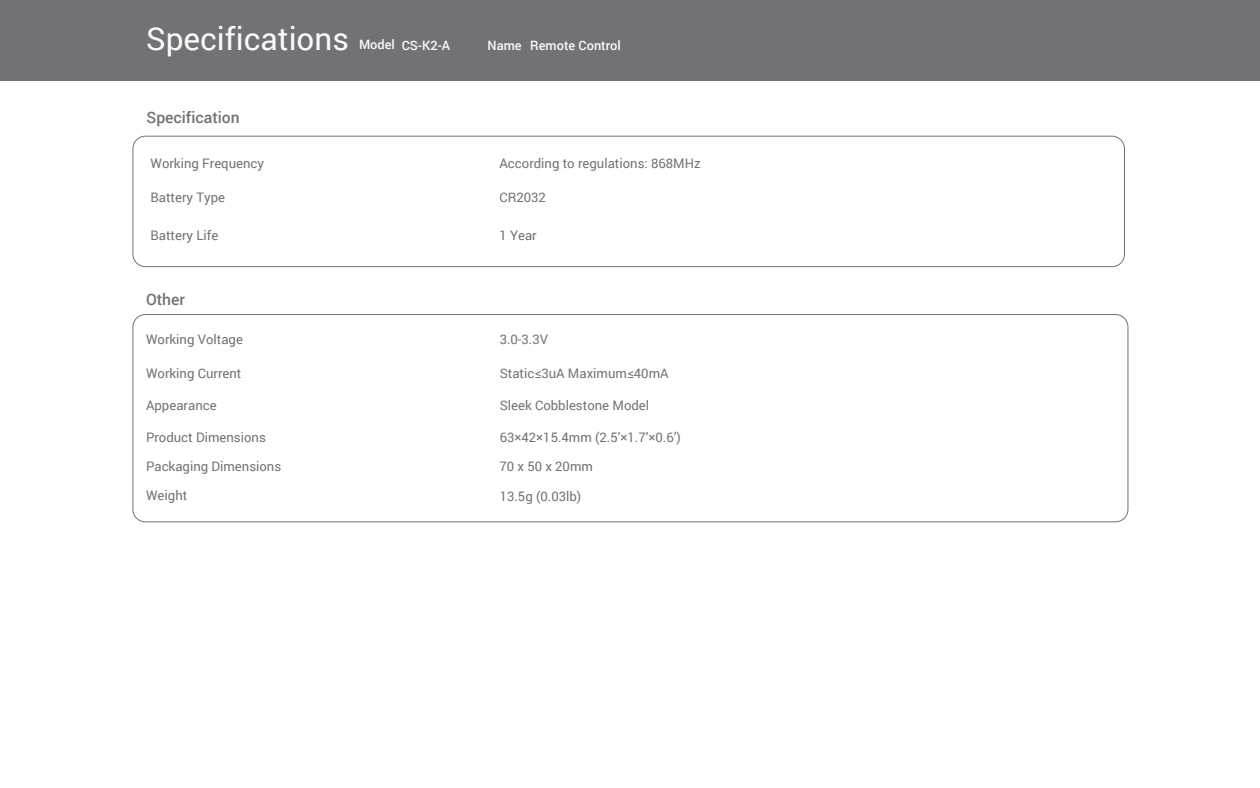
<style>
.page{position:relative;width:1260px;height:788px;background:#fff}
.page>*{position:absolute;margin:0;border:0;box-sizing:border-box;transform-origin:0 0}
.t1{font:31.5px "Roboto";color:#fbfbfc}
.t2{font:500 15.75px "Roboto";color:#727276}
.t3{font:13.12px "Roboto";color:#727276}
.t4{font:500 12.86px "Roboto";color:#fbfbfc}
</style>
<div class="page">
<div style="left:0;top:0;width:1260px;height:80px;background:#727276"></div>
<div style="left:132px;top:136px;width:993px;height:131px;border:1px solid #727276;border-radius:12px"></div>
<div style="left:132px;top:314px;width:996px;height:208px;border:1px solid #727276;border-radius:12px"></div>
<h1 class="t1" style="left:146px;top:17px;width:204px">Specifications</h1>
<p class="t4" style="left:359px;top:36px;width:93px">Model CS-K2-A</p>
<p class="t4" style="left:488px;top:37px;width:135px">Name Remote Control</p>
<p class="t2" style="left:146px;top:106px;width:95px">Specification</p>
<p class="t3" style="left:150px;top:154px;width:115px">Working Frequency</p>
<p class="t3" style="left:150px;top:188px;width:76px">Battery Type</p>
<p class="t3" style="left:150px;top:226px;width:69px">Battery Life</p>
<p class="t2" style="left:146px;top:288px;width:40px">Other</p>
<p class="t3" style="left:146px;top:330px;width:98px">Working Voltage</p>
<p class="t3" style="left:146px;top:364px;width:97px">Working Current</p>
<p class="t3" style="left:146px;top:395px;width:72px">Appearance</p>
<p class="t3" style="left:146px;top:428px;width:121px">Product Dimensions</p>
<p class="t3" style="left:499px;top:154px;width:203px">According to regulations: 868MHz</p>
<p class="t3" style="left:499px;top:188px;width:48px">CR2032</p>
<p class="t3" style="left:499px;top:226px;width:39px">1 Year</p>
<p class="t3" style="left:500px;top:330px;width:50px">3.0-3.3V</p>
<p class="t3" style="left:500px;top:364px;width:171px">Static≤3uA Maximum≤40mA</p>
<p class="t3" style="left:500px;top:395px;width:151px">Sleek Cobblestone Model</p>
<p class="t3" style="left:500px;top:428px;width:183px">63×42×15.4mm (2.5’×1.7’×0.6’)</p>
<p class="t3" style="left:146px;top:457px;width:137px">Packaging Dimensions</p>
<p class="t3" style="left:499px;top:457px;width:95px">70 x 50 x 20mm</p>
<p class="t3" style="left:146px;top:486px;width:43px">Weight</p>
<p class="t3" style="left:500px;top:487px;width:83px">13.5g (0.03lb)</p>
</div>
